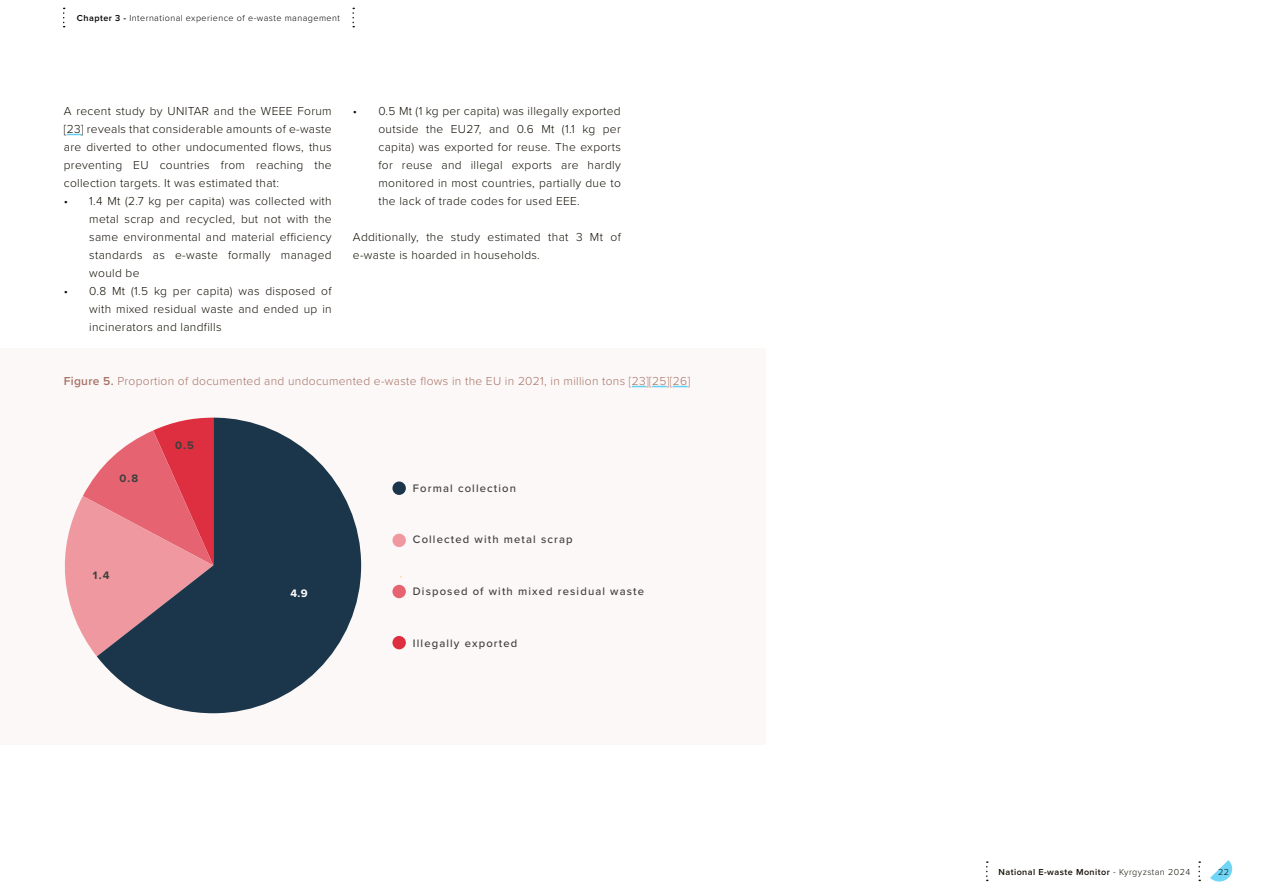
<style>
.page{position:relative;width:1263px;height:893px;background:#fff}
.page>*{position:absolute;margin:0;border:0;box-sizing:border-box;transform-origin:0 0}
.t1{font:300 12px/18px "Proxima Nova";letter-spacing:.025em;color:#140f06;text-align:justify}
.t2{font:300 12px "Proxima Nova";letter-spacing:.025em;color:#a77267}
.t3{font:500 11.25px "Proxima Nova";letter-spacing:.1em;color:#3f3f3d}
.t4{font:700 11.25px "Proxima Nova";color:#3f3f3d}
.t5{font:700 11.25px "Proxima Nova";color:#fff}
.t6{font:300 9px "Proxima Nova";letter-spacing:.05em;color:#000}
.t7{font:600 9px "Proxima Nova";letter-spacing:.05em;color:#140f06}
.t8{font:300 9px "Proxima Nova";color:#140f06}
.s1{font-weight:600}
.s2{font-weight:300}
</style>
<div class="page">
<svg style="left:67px;top:134px;width:14px;height:1px"></svg>
<div style="left:0;top:349px;width:765px;height:396px;background:#fbf8f7"></div>
<svg style="left:632px;top:386px;width:14px;height:1px"></svg>
<svg style="left:652px;top:386px;width:15px;height:1px"></svg>
<svg style="left:673px;top:386px;width:14px;height:1px"></svg>
<div style="left:392px;top:481px;width:14px;height:14px;background:#1b354a;border-radius:50%"></div>
<div style="left:392px;top:534px;width:14px;height:13px;background:#ef98a0;border-radius:50%"></div>
<div style="left:392px;top:585px;width:14px;height:13px;background:#e66471;border-radius:50%"></div>
<div style="left:392px;top:636px;width:14px;height:13px;background:#de2f40;border-radius:50%"></div>
<svg style="left:64px;top:474px;width:33px;height:182px"></svg>
<svg style="left:97px;top:418px;width:264px;height:295px;fill:#1b354a"></svg>
<svg style="left:1210px;top:860px;width:22px;height:21px"></svg>
<svg style="left:986px;top:861px;width:2px;height:20px"></svg>
<svg style="left:1198px;top:861px;width:2px;height:20px"></svg>
<svg style="left:63px;top:8px;width:2px;height:19px"></svg>
<svg style="left:352px;top:8px;width:2px;height:19px"></svg>
<p class="t6" style="left:77px;top:11px;width:264px"><span class="s1">Chapter 3 -</span> International experience of e-waste management</p>
<p class="t1" style="left:64px;top:101px;width:269px">A recent study by UNITAR and the WEEE Forum [23] reveals that considerable amounts of e-waste are diverted to other undocumented flows, thus preventing EU countries from reaching the collection targets. It was estimated that:</p>
<p class="t1" style="left:89px;top:191px;width:244px;text-indent:-26px">• 1.4 Mt (2.7 kg per capita) was collected with metal scrap and recycled, but not with the same environmental and material efficiency standards as e-waste formally managed would be</p>
<p class="t1" style="left:89px;top:281px;width:244px;text-indent:-26px">• 0.8 Mt (1.5 kg per capita) was disposed of with mixed residual waste and ended up in incinerators and landfills</p>
<p class="t1" style="left:378px;top:101px;width:244px;text-indent:-26px">• 0.5 Mt (1 kg per capita) was illegally exported outside the EU27, and 0.6 Mt (1.1 kg per capita) was exported for reuse. The exports for reuse and illegal exports are hardly monitored in most countries, partially due to the lack of trade codes for used EEE.</p>
<p class="t1" style="left:353px;top:227px;width:269px">Additionally, the study estimated that 3 Mt of e-waste is hoarded in households.</p>
<p class="t2" style="left:64px;top:372px;width:628px"><span class="s1">Figure 5.</span> Proportion of documented and undocumented e-waste flows in the EU in 2021, in million tons [23][25][26]</p>
<p class="t4" style="left:119px;top:470px;width:20px">0.8</p>
<p class="t4" style="left:93px;top:567px;width:18px">1.4</p>
<p class="t4" style="left:175px;top:437px;width:20px">0.5</p>
<p class="t5" style="left:290px;top:585px;width:19px">4.9</p>
<p class="t3" style="left:413px;top:479px;width:105px">Formal collection</p>
<p class="t3" style="left:413px;top:531px;width:161px">Collected with metal scrap</p>
<p class="t3" style="left:413px;top:583px;width:233px">Disposed of with mixed residual waste</p>
<p class="t3" style="left:413px;top:635px;width:106px">Illegally exported</p>
<p class="t7" style="left:998px;top:865px;width:193px">National E-waste Monitor <span class="s2">- Kyrgyzstan 2024</span></p>
<p class="t8" style="left:1218px;top:865px;width:12px">22</p>
</div>
